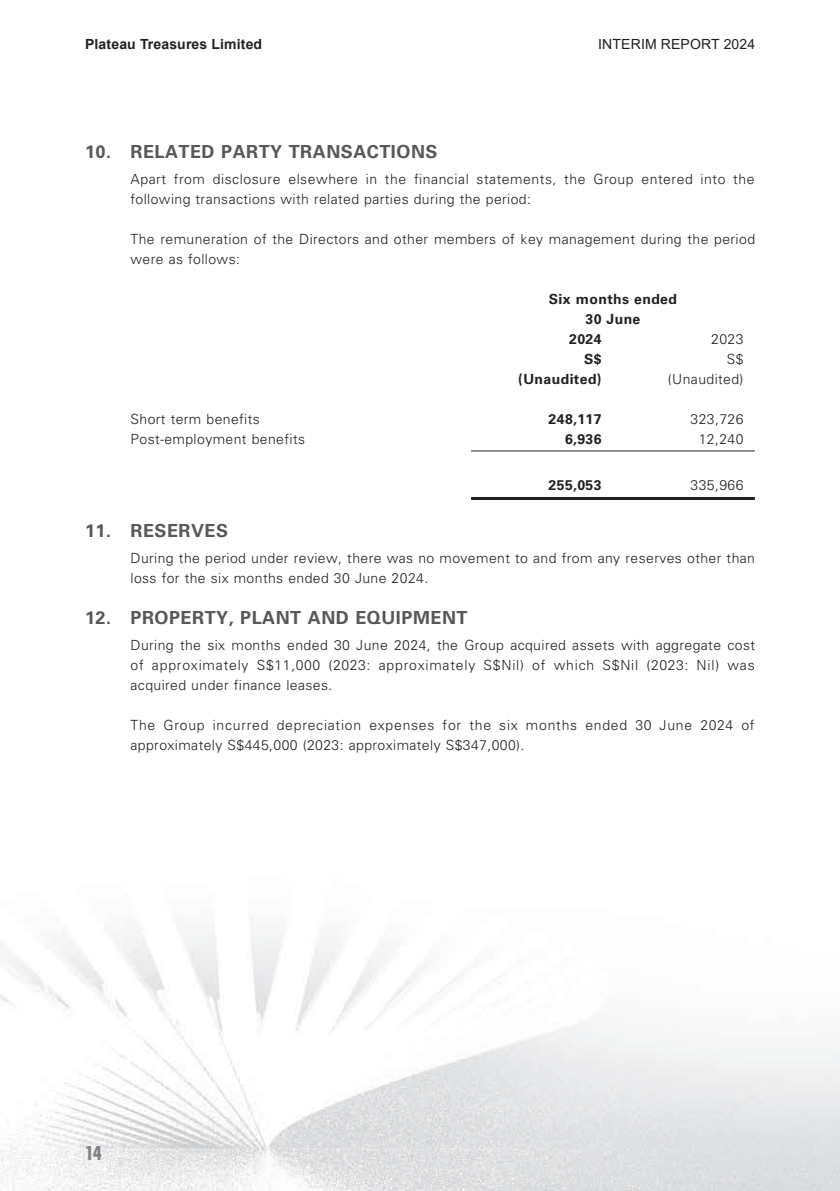
<style>
.page{position:relative;width:840px;height:1191px;background:#fff}
.page>*{position:absolute;margin:0;border:0;box-sizing:border-box;transform-origin:0 0}
.t1{font:700 condensed 20px "Folio Std";color:#808285}
.t2{font:700 18px "Univers LT Std";letter-spacing:.03em;color:#57585a}
.t3{font:300 14px/20px "Univers LT Std";letter-spacing:.03em;color:#231f20}
.t4{font:300 14px/20px "Univers LT Std";letter-spacing:.055em;color:#231f20}
.t5{font:700 14px "Univers LT Std";letter-spacing:.03em;color:#231f20}
.t6{font:700 14px "Arial";letter-spacing:.01em;color:#231f20}
.t7{font:14px "Arial";letter-spacing:.01em;color:#231f20}
</style>
<div class="page">
<img style="left:0;top:450px;width:839px;height:741px">
<hr style="left:471px;top:450px;width:141px;height:1px;background:#231f20">
<hr style="left:612px;top:450px;width:142px;height:1px;background:#231f20">
<hr style="left:471px;top:497px;width:141px;height:3px;background:#231f20">
<hr style="left:612px;top:497px;width:142px;height:3px;background:#231f20">
<p class="t6" style="left:85px;top:35px;width:178px">Plateau Treasures Limited</p>
<p class="t7" style="left:598px;top:35px;width:158px">INTERIM REPORT 2024</p>
<p class="t2" style="left:85px;top:141px;width:354px">10. RELATED PARTY TRANSACTIONS</p>
<p class="t3" style="left:130px;top:169px;width:625px">Apart from disclosure elsewhere in the financial statements, the Group entered into the following transactions with related parties during the period:</p>
<p class="t3" style="left:130px;top:229px;width:625px">The remuneration of the Directors and other members of key management during the period were as follows:</p>
<p class="t5" style="left:548px;top:290px;width:130px">Six months ended</p>
<p class="t5" style="left:585px;top:310px;width:56px">30 June</p>
<p class="t5" style="left:569px;top:330px;width:34px">2024</p>
<p class="t3" style="left:710px;top:329px;width:34px">2023</p>
<p class="t5" style="left:583px;top:350px;width:19px">S$</p>
<p class="t3" style="left:726px;top:349px;width:18px">S$</p>
<p class="t5" style="left:518px;top:370px;width:85px">(Unaudited)</p>
<p class="t3" style="left:667px;top:369px;width:77px">(Unaudited)</p>
<p class="t3" style="left:130px;top:409px;width:131px">Short term benefits</p>
<p class="t5" style="left:548px;top:410px;width:54px">248,117</p>
<p class="t3" style="left:690px;top:409px;width:54px">323,726</p>
<p class="t3" style="left:130px;top:429px;width:176px">Post-employment benefits</p>
<p class="t5" style="left:564px;top:430px;width:38px">6,936</p>
<p class="t3" style="left:698px;top:429px;width:46px">12,240</p>
<p class="t5" style="left:548px;top:476px;width:54px">255,053</p>
<p class="t3" style="left:690px;top:475px;width:54px">335,966</p>
<p class="t2" style="left:85px;top:520px;width:144px">11. RESERVES</p>
<p class="t3" style="left:130px;top:548px;width:625px">During the period under review, there was no movement to and from any reserves other than loss for the six months ended 30 June 2024.</p>
<p class="t2" style="left:85px;top:607px;width:384px">12. PROPERTY, PLANT AND EQUIPMENT</p>
<p class="t3" style="left:130px;top:635px;width:625px;text-align:justify">During the six months ended 30 June 2024, the Group acquired assets with aggregate cost of approximately S$11,000 (2023: approximately S$Nil) of which S$Nil (2023: Nil) was acquired under finance leases.</p>
<p class="t4" style="left:130px;top:715px;width:625px">The Group incurred depreciation expenses for the six months ended 30 June 2024 of approximately S$445,000 (2023: approximately S$347,000).</p>
<h1 class="t1" style="left:85px;top:1142px;width:18px">14</h1>
</div>
